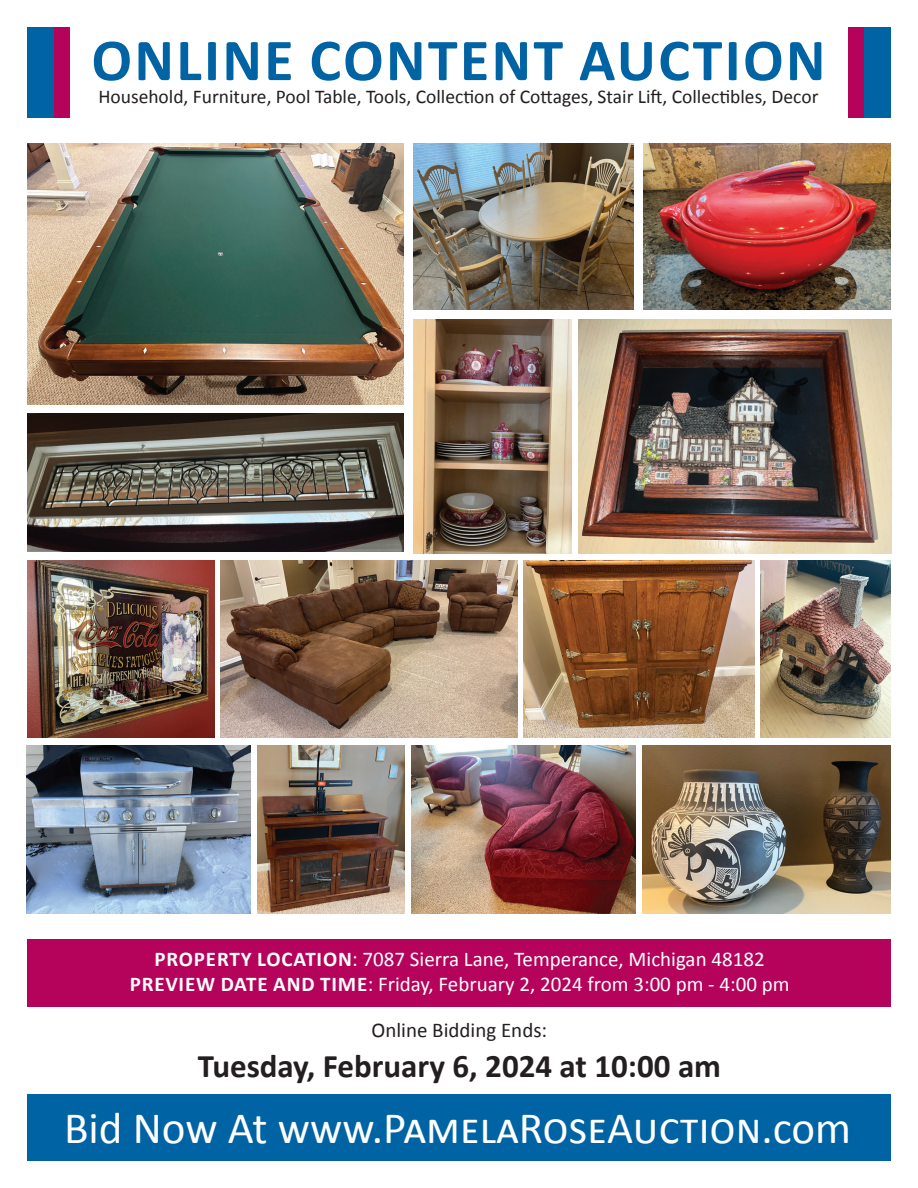
<style>
.page{position:relative;width:918px;height:1188px;background:#fff}
.page>*{position:absolute;margin:0;border:0;box-sizing:border-box;transform-origin:0 0}
.t1{font:700 60px "Calibri";letter-spacing:.04em;color:#0063a4}
.t2{font:45px "Calibri";color:#fff}
.t3{font:700 33px "Calibri";color:#231f20}
.t4{font:21px/25.2px "Calibri";color:#fff;text-align:center}
.t5{font:21px "Calibri";color:#231f20}
.t6{font:19.5px "Calibri";color:#231f20}
.s1{font-weight:700}
</style>
<div class="page">
<div style="left:27px;top:1095px;width:863px;height:66px;background:#0063a4"></div>
<div style="left:27px;top:940px;width:863px;height:67px;background:#b5025b"></div>
<div style="left:27px;top:27px;width:27px;height:91px;background:#0063a4"></div>
<div style="left:54px;top:27px;width:15px;height:91px;background:#b5025b"></div>
<div style="left:864px;top:27px;width:27px;height:91px;background:#0063a4"></div>
<div style="left:849px;top:27px;width:15px;height:91px;background:#b5025b"></div>
<img style="left:27px;top:144px;width:377px;height:260px">
<img style="left:413px;top:144px;width:221px;height:165px">
<img style="left:27px;top:413px;width:377px;height:139px">
<img style="left:413px;top:319px;width:158px;height:235px">
<img style="left:644px;top:144px;width:247px;height:165px">
<img style="left:578px;top:319px;width:313px;height:235px">
<img style="left:28px;top:561px;width:186px;height:177px">
<img style="left:220px;top:561px;width:298px;height:177px">
<img style="left:524px;top:561px;width:231px;height:177px">
<img style="left:27px;top:745px;width:224px;height:168px">
<img style="left:257px;top:745px;width:147px;height:168px">
<img style="left:411px;top:745px;width:224px;height:168px">
<img style="left:643px;top:745px;width:248px;height:168px">
<img style="left:761px;top:561px;width:130px;height:177px">
<h1 class="t1" style="left:92px;top:18px;width:735px">ONLINE CONTENT AUCTION</h1>
<p class="t6" style="left:98px;top:83px;width:722px">Household, Furniture, Pool Table, Tools, Collection of Cottages, Stair Lift, Collectibles, Decor</p>
<p class="t4" style="left:130px;top:946px;width:661px"><span class="s1">PROPERTY LOCATION</span>: 7087 Sierra Lane, Temperance, Michigan 48182<br><span class="s1">PREVIEW DATE AND TIME</span>: Friday, February 2, 2024 from 3:00 pm - 4:00 pm</p>
<p class="t5" style="left:372px;top:1016px;width:177px">Online Bidding Ends:</p>
<h3 class="t3" style="left:198px;top:1043px;width:525px">Tuesday, February 6, 2024 at 10:00 am</h3>
<h2 class="t2" style="left:64px;top:1097px;width:789px">Bid Now At www.PamelaRoseAuction.com</h2>
</div>
